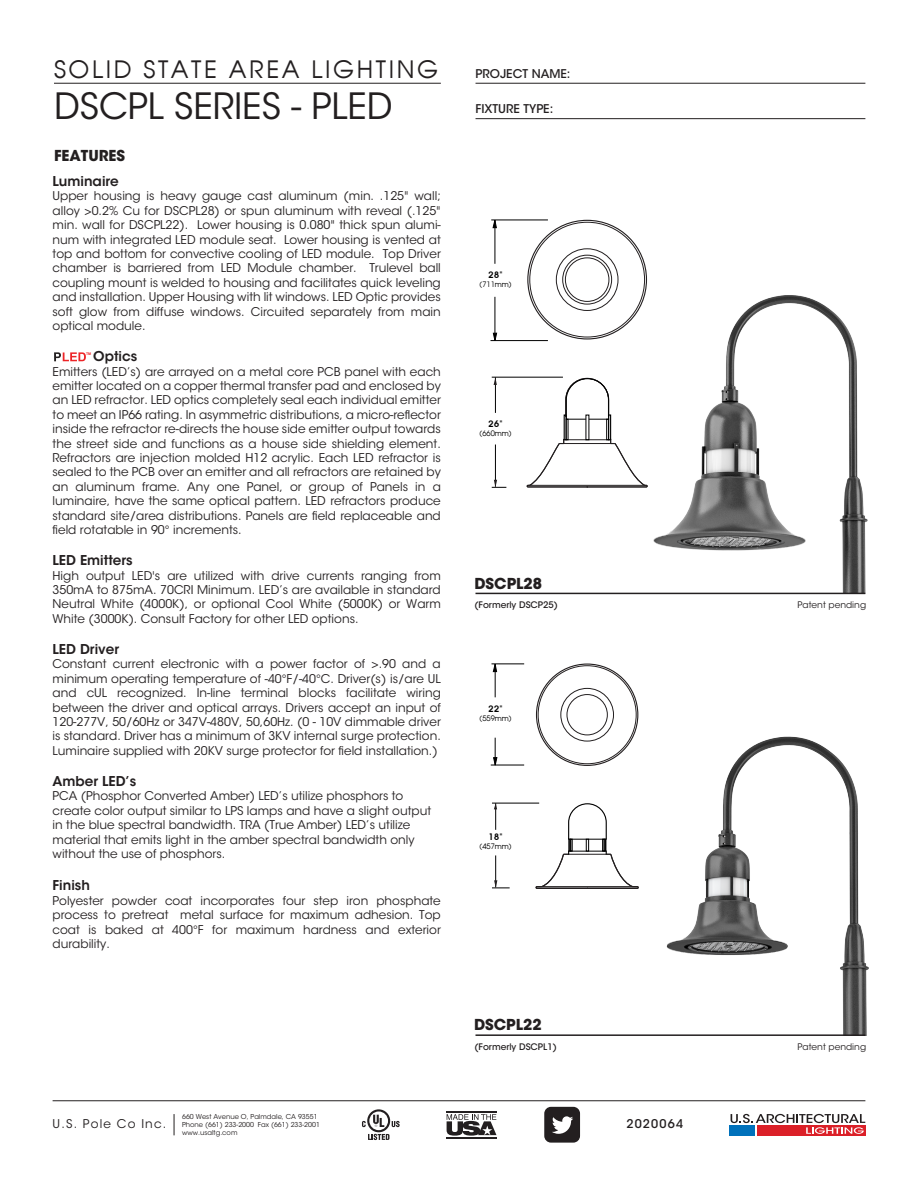
<style>
.page{position:relative;width:918px;height:1188px;background:#fff}
.page>*{position:absolute;margin:0;border:0;box-sizing:border-box;transform-origin:0 0}
.t1{font:36px "ITC Avant Garde Std";color:#231f20}
.t2{font:24px "Avant Garde";letter-spacing:.11em;color:#231f20}
.t3{font:700 15px "ITC Avant Garde Std";color:#231f20}
.t4{font:600 13.5px "ITC Avant Garde Std";color:#231f20}
.t5{font:12px/14.4px "ITC Avant Garde Std";color:#231f20;text-align:justify}
.t6{font:500 12px "ITC Avant Garde Std";color:#231f20}
.t7{font:12px "ITC Avant Garde Std";letter-spacing:.1em;color:#231f20}
.t8{font:500 12px "ITC Avant Garde Std";letter-spacing:.1em;color:#231f20}
.t9{font:500 9px "ITC Avant Garde Std";color:#231f20}
.t10{font:9px "ITC Avant Garde Std";color:#231f20}
.t11{font:600 9px "Avant Garde";letter-spacing:.05em;color:#000}
.t12{font:7.5px "Avant Garde";color:#000}
.t13{font:6.75px/8.1px "ITC Avant Garde Std";color:#231f20}
.t14{font:700 3.6px "Arial";color:#ed2427}
</style>
<div class="page">
<img style="left:633px;top:287px;width:235px;height:307px">
<img style="left:666px;top:736px;width:203px;height:300px">
<hr style="left:495px;top:220px;width:1px;height:44px;background:#000">
<hr style="left:495px;top:297px;width:1px;height:43px;background:#000">
<svg style="left:493px;top:333px;width:4px;height:9px"></svg>
<svg style="left:493px;top:219px;width:4px;height:9px"></svg>
<hr style="left:491px;top:220px;width:57px;height:1px;background:#000">
<hr style="left:491px;top:340px;width:57px;height:1px;background:#000">
<hr style="left:495px;top:377px;width:1px;height:36px;background:#000">
<hr style="left:495px;top:445px;width:1px;height:42px;background:#000">
<svg style="left:494px;top:378px;width:3px;height:7px"></svg>
<hr style="left:492px;top:377px;width:71px;height:1px;background:#000">
<svg style="left:492px;top:480px;width:14px;height:8px"></svg>
<hr style="left:495px;top:664px;width:1px;height:33px;background:#000">
<svg style="left:493px;top:738px;width:4px;height:27px"></svg>
<svg style="left:493px;top:663px;width:4px;height:9px"></svg>
<hr style="left:491px;top:664px;width:33px;height:1px;background:#000">
<hr style="left:491px;top:765px;width:33px;height:1px;background:#000">
<hr style="left:495px;top:855px;width:1px;height:32px;background:#000">
<svg style="left:494px;top:804px;width:3px;height:26px"></svg>
<hr style="left:492px;top:803px;width:47px;height:1px;background:#000">
<svg style="left:492px;top:880px;width:18px;height:9px"></svg>
<div style="left:561px;top:688px;width:53px;height:53px;border:1px solid #231f20;border-radius:50%"></div>
<div style="left:567px;top:694px;width:41px;height:41px;border:1px solid #231f20;border-radius:50%"></div>
<div style="left:556px;top:249px;width:62px;height:62px;border:1px solid #231f20;border-radius:50%"></div>
<div style="left:563px;top:255px;width:49px;height:49px;border:1px solid #231f20;border-radius:50%"></div>
<div style="left:565px;top:258px;width:44px;height:44px;border:1px solid #231f20;border-radius:50%"></div>
<div style="left:527px;top:485px;width:121px;height:3px;border:1px solid #231f20"></div>
<svg style="left:528px;top:377px;width:118px;height:111px"></svg>
<svg style="left:535px;top:803px;width:104px;height:86px"></svg>
<hr style="left:475px;top:593px;width:390px;height:1px;background:#231f20">
<hr style="left:475px;top:1034px;width:390px;height:2px;background:#231f20">
<svg style="left:54px;top:352px;width:32px;height:9px"></svg>
<hr style="left:476px;top:83px;width:389px;height:1px;background:#231f20">
<hr style="left:54px;top:83px;width:387px;height:1px;background:#231f20">
<hr style="left:476px;top:118px;width:389px;height:1px;background:#231f20">
<hr style="left:53px;top:1100px;width:812px;height:1px;background:#231f20">
<div style="left:757px;top:1125px;width:108px;height:11px;background:#db2028"></div>
<div style="left:730px;top:1125px;width:25px;height:11px;background:#0071bb"></div>
<svg style="left:731px;top:1114px;width:134px;height:20px"></svg>
<svg style="left:544px;top:1107px;width:36px;height:36px"></svg>
<svg style="left:174px;top:1114px;width:1px;height:21px"></svg>
<hr style="left:446px;top:1111px;width:50px;height:1px;background:#231f20">
<hr style="left:446px;top:1137px;width:50px;height:1px;background:#231f20">
<svg style="left:447px;top:1114px;width:49px;height:22px"></svg>
<svg style="left:362px;top:1109px;width:38px;height:31px"></svg>
<h2 class="t2" style="left:54px;top:54px;width:386px">SOLID STATE AREA LIGHTING</h2>
<h1 class="t1" style="left:54px;top:85px;width:340px">DSCPL SERIES - PLED</h1>
<p class="t3" style="left:54px;top:146px;width:73px">FEATURES</p>
<p class="t4" style="left:53px;top:173px;width:68px">Luminaire</p>
<p class="t5" style="left:53px;top:189px;width:390px">Upper housing is heavy gauge cast aluminum (min. .125" wall; alloy &gt;0.2% Cu for DSCPL28) or spun aluminum with reveal (.125" min. wall for DSCPL22). Lower housing is 0.080" thick spun alumi&shy;num with integrated LED module seat. Lower housing is vented at top and bottom for convective cooling of LED module. Top Driver chamber is barriered from LED Module chamber. Trulevel ball coupling mount is welded to housing and facilitates quick leveling and installation. Upper Housing with lit windows. LED Optic provides soft glow from diffuse windows. Circuited separately from main optical module.</p>
<p class="t4" style="left:93px;top:348px;width:46px">Optics</p>
<p class="t5" style="left:53px;top:364px;width:390px">Emitters (LED’s) are arrayed on a metal core PCB panel with each emitter located on a copper thermal transfer pad and enclosed by an LED refractor. LED optics completely seal each individual emitter to meet an IP66 rating. In asymmetric distributions, a micro-reflector inside the refractor re-directs the house side emitter output towards the street side and functions as a house side shielding element.<br>Refractors are injection molded H12 acrylic. Each LED refractor is sealed to the PCB over an emitter and all refractors are retained by an aluminum frame. Any one Panel, or group of Panels in a luminaire, have the same optical pattern. LED refractors produce standard site/area distributions. Panels are field replaceable and field rotatable in 90° increments.</p>
<p class="t4" style="left:53px;top:552px;width:82px">LED Emitters</p>
<p class="t5" style="left:53px;top:568px;width:390px">High output LED's are utilized with drive currents ranging from 350mA to 875mA. 70CRI Minimum. LED’s are available in standard Neutral White (4000K), or optional Cool White (5000K) or Warm White (3000K). Consult Factory for other LED options.</p>
<p class="t4" style="left:53px;top:641px;width:68px">LED Driver</p>
<p class="t5" style="left:53px;top:657px;width:390px">Constant current electronic with a power factor of &gt;.90 and a minimum operating temperature of -40°F/-40°C. Driver(s) is/are UL and cUL recognized. In-line terminal blocks facilitate wiring between the driver and optical arrays. Drivers accept an input of 120-277V, 50/60Hz or 347V-480V, 50,60Hz. (0 - 10V dimmable driver is standard. Driver has a minimum of 3KV internal surge protection.<br>Luminaire supplied with 20KV surge protector for field installation.)</p>
<p class="t4" style="left:53px;top:773px;width:85px">Amber LED’s</p>
<p class="t5" style="left:53px;top:789px;width:380px;text-align:left">PCA (Phosphor Converted Amber) LED’s utilize phosphors to create color output similar to LPS lamps and have a slight output in the blue spectral bandwidth. TRA (True Amber) LED’s utilize material that emits light in the amber spectral bandwidth only without the use of phosphors.</p>
<p class="t4" style="left:53px;top:877px;width:39px">Finish</p>
<p class="t5" style="left:53px;top:893px;width:390px">Polyester powder coat incorporates four step iron phosphate process to pretreat metal surface for maximum adhesion. Top coat is baked at 400°F for maximum hardness and exterior durability.</p>
<p class="t14" style="left:86px;top:351px;width:7px">TM</p>
<p class="t6" style="left:476px;top:66px;width:96px">PROJECT NAME:</p>
<p class="t6" style="left:476px;top:101px;width:79px">FIXTURE TYPE:</p>
<p class="t11" style="left:489px;top:268px;width:16px">28"</p>
<p class="t12" style="left:480px;top:279px;width:34px">(711mm)</p>
<p class="t11" style="left:489px;top:418px;width:16px">26"</p>
<p class="t12" style="left:480px;top:429px;width:34px">(660mm)</p>
<p class="t3" style="left:475px;top:573px;width:69px">DSCPL28</p>
<p class="t9" style="left:475px;top:600px;width:85px">(Formerly DSCP25)</p>
<p class="t11" style="left:489px;top:703px;width:16px">22"</p>
<p class="t12" style="left:480px;top:713px;width:34px">(559mm)</p>
<p class="t11" style="left:489px;top:831px;width:16px">18"</p>
<p class="t12" style="left:480px;top:842px;width:34px">(457mm)</p>
<p class="t3" style="left:474px;top:1015px;width:69px">DSCPL22</p>
<p class="t9" style="left:475px;top:1041px;width:84px">(Formerly DSCPL1)</p>
<p class="t13" style="left:182px;top:1112px;width:139px">660 West Avenue O, Palmdale, CA 93551<br>Phone (661) 233-2000 Fax (661) 233-2001 www.usaltg.com</p>
<p class="t7" style="left:53px;top:1116px;width:115px">U.S. Pole Co Inc.</p>
<p class="t8" style="left:626px;top:1116px;width:58px">2020064</p>
<p class="t10" style="left:798px;top:600px;width:70px">Patent pending</p>
<p class="t10" style="left:798px;top:1042px;width:70px">Patent pending</p>
</div>
